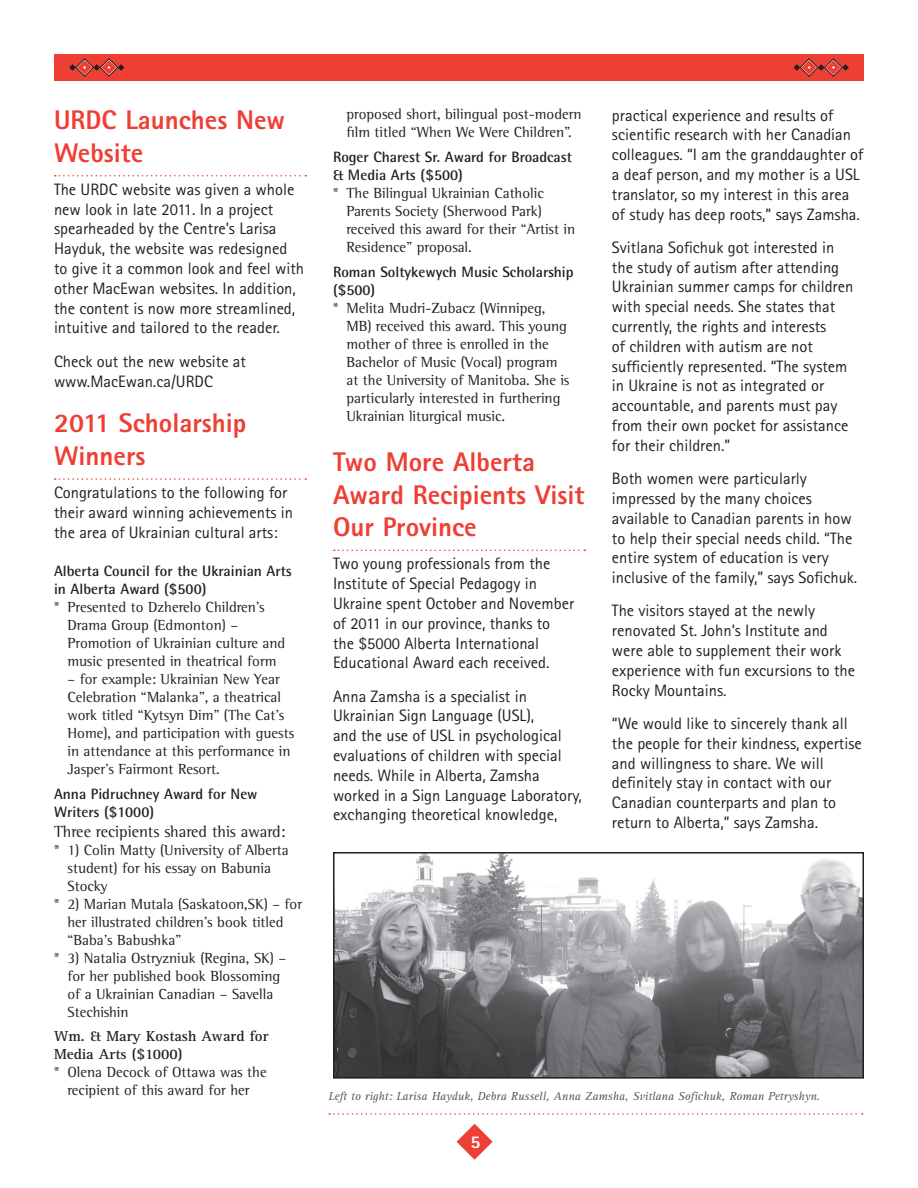
<style>
.page{position:relative;width:918px;height:1188px;background:#fff}
.page>*{position:absolute;margin:0;border:0;box-sizing:border-box;transform-origin:0 0}
.t1{font:800 27px/32.4px "Rotis Sans Serif";color:#ee3f34}
.t2{font:800 18px "Rotis Sans Serif";color:#fff}
.t3{font:16.5px/19.8px "Rotis Sans Serif";color:#231f20}
.t4{font:16.5px "Rotis Semi Serif";color:#231f20}
.t5{font:15px/18px "Rotis Semi Serif";color:#231f20}
.t6{font:700 15px/18px "Rotis Semi Sans";color:#231f20}
.t7{font:700 15px/18px "Rotis Serif";color:#231f20}
.t8{font:italic 12px "Rotis Serif";color:#57585a}
</style>
<div class="page">
<div style="left:54px;top:54px;width:810px;height:27px;background:#ee3f34"></div>
<svg style="left:794px;top:59px;width:55px;height:17px"></svg>
<svg style="left:69px;top:59px;width:55px;height:17px"></svg>
<svg style="left:457px;top:1124px;width:36px;height:36px"></svg>
<svg style="left:55px;top:175px;width:251px;height:2px"></svg>
<svg style="left:55px;top:478px;width:251px;height:2px"></svg>
<svg style="left:334px;top:550px;width:251px;height:1px"></svg>
<svg style="left:329px;top:1113px;width:534px;height:2px"></svg>
<img style="left:336px;top:855px;width:525px;height:221px">
<div style="left:333px;top:852px;width:531px;height:227px;border:2px solid #231f20"></div>
<h1 class="t1" style="left:54px;top:103px;width:233px">URDC Launches New<br>Website</h1>
<p class="t3" style="left:54px;top:179px;width:252px">The URDC website was given a whole new look in late 2011. In a project spearheaded by the Centre’s Larisa Hayduk, the website was redesigned to give it a common look and feel with other MacEwan websites. In addition, the content is now more streamlined, intuitive and tailored to the reader.</p>
<p class="t3" style="left:54px;top:351px;width:194px">Check out the new website at www.MacEwan.ca/URDC</p>
<h1 class="t1" style="left:54px;top:407px;width:194px">2011 Scholarship<br>Winners</h1>
<p class="t3" style="left:54px;top:483px;width:241px">Congratulations to the following for their award winning achievements in the area of Ukrainian cultural arts:</p>
<p class="t6" style="left:54px;top:562px;width:239px">Alberta Council for the Ukrainian Arts in Alberta Award ($500)</p>
<p class="t5" style="left:68px;top:598px;width:219px;text-indent:-14px">* Presented to Dzherelo Children’s<br>Drama Group (Edmonton) –<br>Promotion of Ukrainian culture and music presented in theatrical form</p>
<p class="t5" style="left:68px;top:670px;width:228px">– for example: Ukrainian New Year Celebration “Malanka”, a theatrical work titled “Kytsyn Dim” (The Cat’s Home), and participation with guests in attendance at this performance in Jasper’s Fairmont Resort.</p>
<p class="t6" style="left:54px;top:784px;width:205px">Anna Pidruchney Award for New<br>Writers ($1000)</p>
<p class="t4" style="left:54px;top:821px;width:233px">Three recipients shared this award:</p>
<p class="t5" style="left:54px;top:840px;width:236px">* 1) Colin Matty (University of Alberta</p>
<p class="t5" style="left:68px;top:858px;width:205px">student) for his essay on Babunia</p>
<p class="t5" style="left:68px;top:876px;width:42px">Stocky</p>
<p class="t5" style="left:54px;top:894px;width:250px">* 2) Marian Mutala (Saskatoon,SK) – for</p>
<p class="t5" style="left:68px;top:912px;width:218px">her illustrated children’s book titled</p>
<p class="t5" style="left:68px;top:930px;width:115px">“Baba’s Babushka”</p>
<p class="t5" style="left:54px;top:948px;width:234px">* 3) Natalia Ostryzniuk (Regina, SK) –</p>
<p class="t5" style="left:68px;top:966px;width:214px">for her published book Blossoming</p>
<p class="t5" style="left:68px;top:984px;width:207px">of a Ukrainian Canadian – Savella</p>
<p class="t5" style="left:68px;top:1002px;width:63px">Stechishin</p>
<p class="t7" style="left:54px;top:1028px;width:216px">Wm. &amp; Mary Kostash Award for<br>Media Arts ($1000)</p>
<p class="t5" style="left:54px;top:1063px;width:214px;text-align:center">* Olena Decock of Ottawa was the recipient of this award for her</p>
<p class="t5" style="left:346px;top:105px;width:237px">proposed short, bilingual post-modern film titled “When We Were Children”.</p>
<p class="t6" style="left:333px;top:148px;width:241px">Roger Charest Sr. Award for Broadcast &amp; Media Arts ($500)</p>
<p class="t5" style="left:346px;top:184px;width:230px;text-indent:-14px">* The Bilingual Ukrainian Catholic<br>Parents Society (Sherwood Park) received this award for their “Artist in<br>Residence” proposal.</p>
<p class="t6" style="left:333px;top:263px;width:242px">Roman Soltykewych Music Scholarship ($500)</p>
<p class="t5" style="left:346px;top:299px;width:224px;text-indent:-14px">* Melita Mudri-Zubacz (Winnipeg, MB) received this award. This young mother of three is enrolled in the Bachelor of Music (Vocal) program at the University of Manitoba. She is particularly interested in furthering Ukrainian liturgical music.</p>
<h1 class="t1" style="left:333px;top:446px;width:253px">Two More Alberta<br>Award Recipients Visit<br>Our Province</h1>
<p class="t3" style="left:333px;top:554px;width:243px">Two young professionals from the Institute of Special Pedagogy in Ukraine spent October and November of 2011 in our province, thanks to the $5000 Alberta International Educational Award each received.</p>
<p class="t3" style="left:333px;top:686px;width:250px">Anna Zamsha is a specialist in Ukrainian Sign Language (USL),<br>and the use of USL in psychological evaluations of children with special needs. While in Alberta, Zamsha worked in a Sign Language Laboratory, exchanging theoretical knowledge,</p>
<p class="t3" style="left:612px;top:105px;width:253px">practical experience and results of scientific research with her Canadian colleagues. “I am the granddaughter of a deaf person, and my mother is a USL translator, so my interest in this area of study has deep roots,” says Zamsha.</p>
<p class="t3" style="left:612px;top:237px;width:243px">Svitlana Sofichuk got interested in the study of autism after attending Ukrainian summer camps for children with special needs. She states that currently, the rights and interests<br>of children with autism are not sufficiently represented. “The system in Ukraine is not as integrated or accountable, and parents must pay from their own pocket for assistance for their children.”</p>
<p class="t3" style="left:612px;top:469px;width:247px">Both women were particularly impressed by the many choices available to Canadian parents in how to help their special needs child. “The entire system of education is very inclusive of the family,” says Sofichuk.</p>
<p class="t3" style="left:612px;top:601px;width:245px">The visitors stayed at the newly renovated St. John’s Institute and were able to supplement their work experience with fun excursions to the<br>Rocky Mountains.</p>
<p class="t3" style="left:612px;top:713px;width:251px">“We would like to sincerely thank all the people for their kindness, expertise and willingness to share. We will definitely stay in contact with our Canadian counterparts and plan to return to Alberta,” says Zamsha.</p>
<p class="t8" style="left:328px;top:1089px;width:493px">Left to right: Larisa Hayduk, Debra Russell, Anna Zamsha, Svitlana Sofichuk, Roman Petryshyn.</p>
<p class="t2" style="left:470px;top:1131px;width:12px">5</p>
</div>
